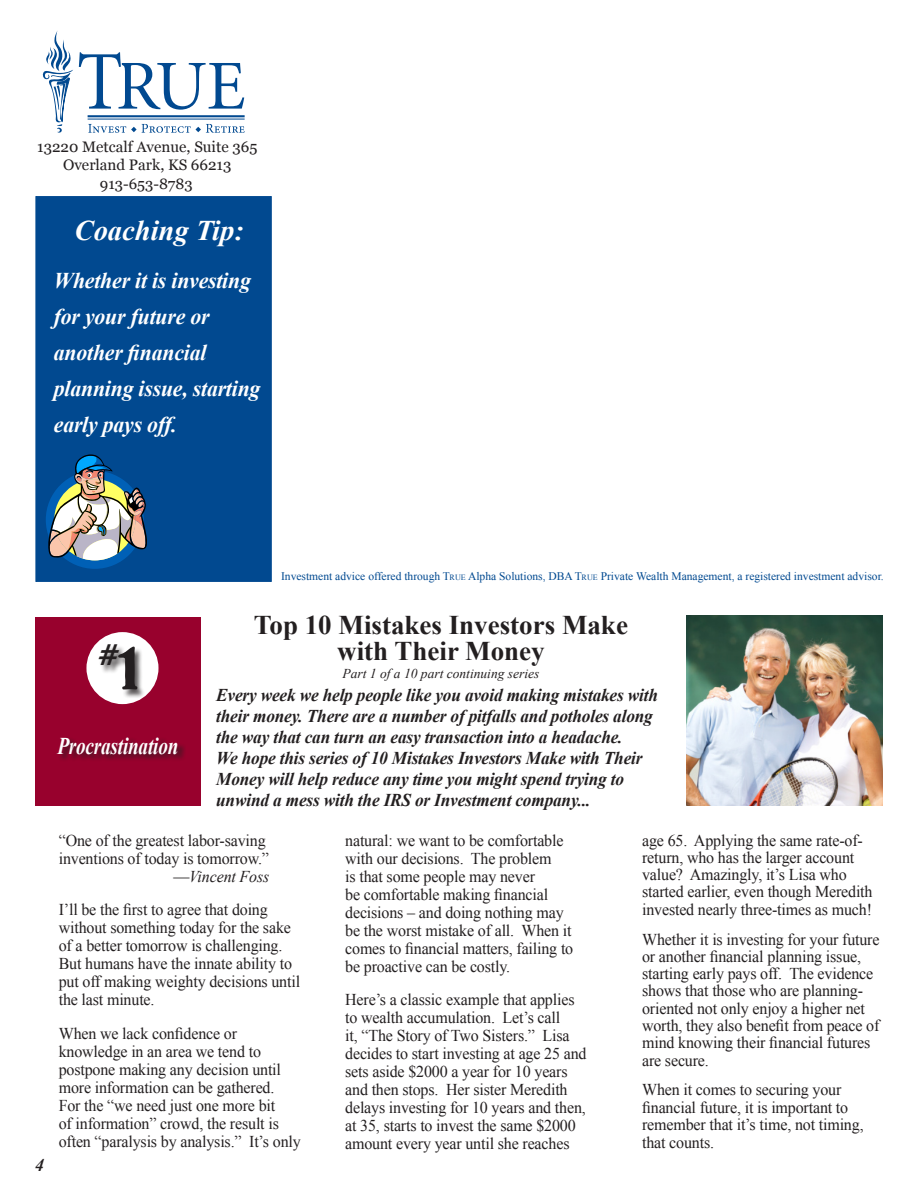
<style>
.page{position:relative;width:918px;height:1188px;background:#fff}
.page>*{position:absolute;margin:0;border:0;box-sizing:border-box;transform-origin:0 0}
.t1{font:28.8px "Bernhard Bold Condensed BT";color:#231f20}
.t2{font:italic 700 28.5px "Times New Roman";color:#fff}
.t3{font:700 27px "Times New Roman";color:#231f20}
.t4{font:italic 700 24px "Times New Roman";letter-spacing:-.01em;color:#fff;scale:.8 1}
.t5{font:italic 700 22.5px/36px "Times New Roman";letter-spacing:-.01em;color:#fff}
.t6{font:italic 700 18px/21px "Times New Roman";letter-spacing:-.01em;color:#231f20;scale:.96 1}
.t7{font:italic 700 18px "Times New Roman";letter-spacing:-.01em;color:#231f20}
.t8{font:16.5px/18px "Times New Roman";letter-spacing:-.01em;color:#231f20}
.t9{font:italic 16.5px "Times New Roman";letter-spacing:-.01em;color:#231f20}
.t10{font:15.15px/18.3px "Georgia";color:#231f20;text-align:center}
.t11{font:15px "Georgia";color:#231f20}
.t12{font:italic 13.5px "Times New Roman";color:#231f20}
.t13{font:11.55px "Times New Roman";color:#014990}
.s1{font-style:inherit}
.s2{font-size:8.1px}
.s3{font-size:61.5px}
.s4{font-style:normal}
</style>
<div class="page">
<svg style="left:42px;top:31px;width:203px;height:102px"></svg>
<div style="left:35px;top:196px;width:237px;height:386px;background:#014990;border:1px solid #014990"></div>
<div style="left:46px;top:471px;width:98px;height:98px;background:#0060b6;border-radius:50%"></div>
<svg style="left:48px;top:454px;width:99px;height:106px"></svg>
<img style="left:687px;top:616px;width:196px;height:190px">
<div style="left:35px;top:617px;width:166px;height:189px;background:#98012d"></div>
<div style="left:86px;top:632px;width:73px;height:72px;background:#fff;border-radius:50%"></div>
<div style="left:99px;top:645px;width:47px;height:53px;background:#231f20;opacity:.75"></div>
<div style="left:57px;top:737px;width:129px;height:25px;background:#231f20;opacity:.75"></div>
<p class="t10" style="left:37px;top:137px;width:222px">13220 Metcalf Avenue, Suite 365<br>Overland Park, KS 66213</p>
<p class="t11" style="left:100px;top:175px;width:94px">913-653-8783</p>
<p class="t2" style="left:75px;top:211px;width:171px">Coaching Tip:</p>
<p class="t5" style="left:54px;top:262px;width:208px">Whether it is investing for your future or another financial planning issue, starting early pays off.</p>
<p class="t13" style="left:281px;top:568px;width:604px">Investment advice offered through <span class="s1">T</span><span class="s2">RUE</span> Alpha Solutions, DBA <span class="s1">T</span><span class="s2">RUE</span> Private Wealth Management, a registered investment advisor.</p>
<p class="t1" style="left:98px;top:638px;width:44px">#<span class="s3">1</span></p>
<p class="t4" style="left:57px;top:729px;width:153px">Procrastination</p>
<p class="t3" style="left:254px;top:606px;width:376px">Top 10 Mistakes Investors Make</p>
<p class="t3" style="left:337px;top:633px;width:209px">with Their Money</p>
<p class="t12" style="left:343px;top:664px;width:198px">Part 1 of a 10 part continuing series</p>
<p class="t6" style="left:216px;top:684px;width:462px">Every week we help people like you avoid making mistakes with their money. There are a number of pitfalls and potholes along the way that can turn an easy transaction into a headache.<br>We hope this series of 10 Mistakes Investors Make with Their Money will help reduce any time you might spend trying to unwind a mess with the IRS or Investment company...</p>
<p class="t7" style="left:35px;top:1153px;width:10px">4</p>
<p class="t8" style="left:59px;top:831px;width:212px">“One of the greatest labor-saving inventions of today is tomorrow.”</p>
<p class="t9" style="left:173px;top:865px;width:98px"><span class="s4">—</span>Vincent Foss</p>
<p class="t8" style="left:59px;top:900px;width:243px">I’ll be the first to agree that doing without something today for the sake of a better tomorrow is challenging.<br>But humans have the innate ability to put off making weighty decisions until the last minute.</p>
<p class="t8" style="left:59px;top:1024px;width:244px">When we lack confidence or knowledge in an area we tend to postpone making any decision until more information can be gathered.<br>For the “we need just one more bit<br>of information” crowd, the result is often “paralysis by analysis.” It’s only</p>
<p class="t8" style="left:345px;top:831px;width:230px">natural: we want to be comfortable with our decisions. The problem<br>is that some people may never<br>be comfortable making financial decisions – and doing nothing may be the worst mistake of all. When it comes to financial matters, failing to be proactive can be costly.</p>
<p class="t8" style="left:345px;top:990px;width:243px">Here’s a classic example that applies to wealth accumulation. Let’s call<br>it, “The Story of Two Sisters.” Lisa decides to start investing at age 25 and sets aside $2000 a year for 10 years and then stops. Her sister Meredith delays investing for 10 years and then, at 35, starts to invest the same $2000 amount every year until she reaches</p>
<p class="t8" style="left:642px;top:831px;width:232px;line-height:17.4px">age 65. Applying the same rate-of&shy;return, who has the larger account value? Amazingly, it’s Lisa who started earlier, even though Meredith invested nearly three-times as much!</p>
<p class="t8" style="left:642px;top:930px;width:239px;line-height:17.4px">Whether it is investing for your future or another financial planning issue, starting early pays off. The evidence shows that those who are planning&shy;oriented not only enjoy a higher net worth, they also benefit from peace of mind knowing their financial futures are secure.</p>
<p class="t8" style="left:642px;top:1081px;width:223px;line-height:17.5px">When it comes to securing your financial future, it is important to remember that it’s time, not timing, that counts.</p>
</div>
